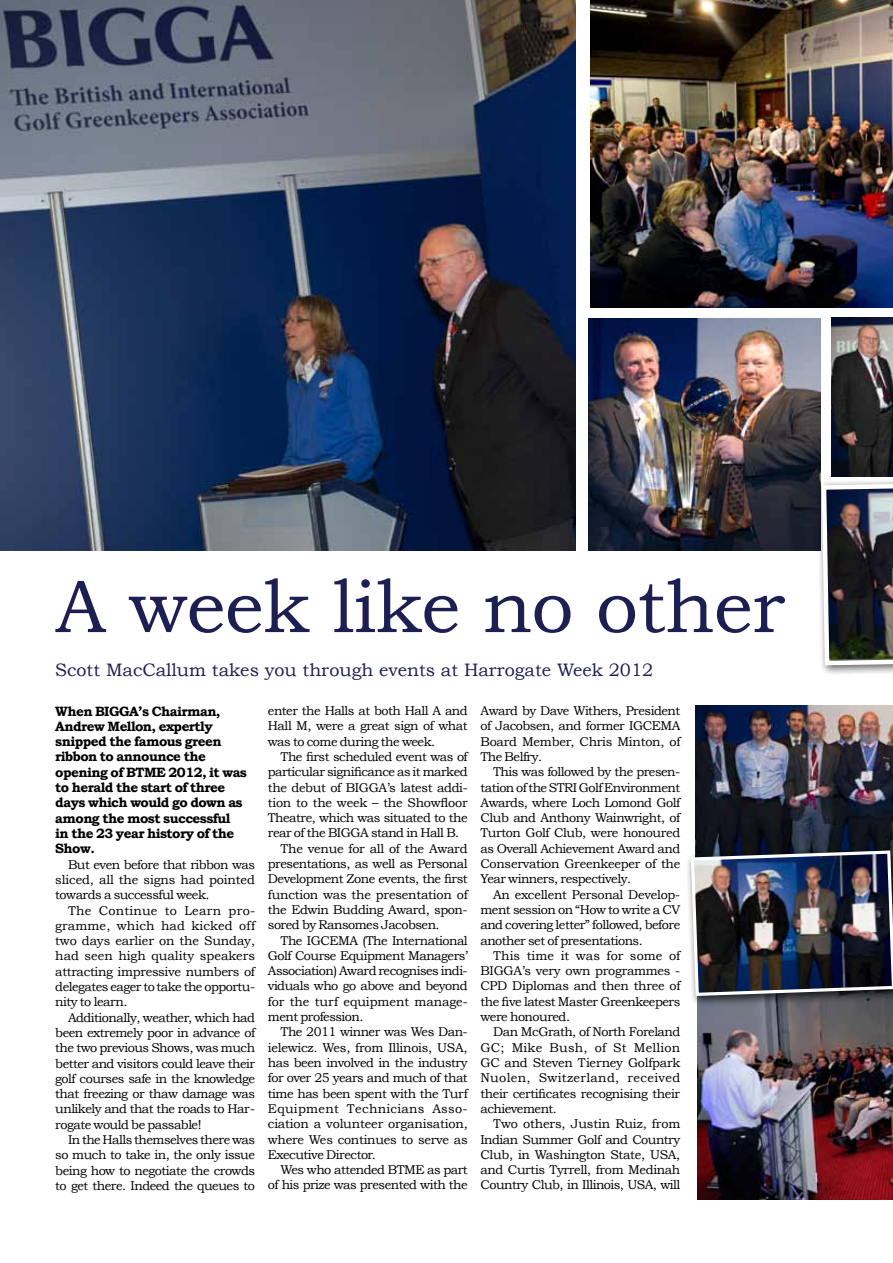
<style>
.page{position:relative;width:893px;height:1263px;background:#fff}
.page>*{position:absolute;margin:0;border:0;box-sizing:border-box;transform-origin:0 0}
.t1{font:75px "Bookman Old Style";letter-spacing:-.01em;color:#1d1f52}
.t2{font:18px "Bookman Old Style";color:#1d1f52}
.t3{font:700 13.5px/15.3px "Bookman Old Style";letter-spacing:-.04em;color:#000}
.t4{font:12.75px "Bookman Old Style";letter-spacing:-.04em;color:#000}
.t5{font:12.75px "Bookman Old Style";letter-spacing:-.02em;color:#000}
.t6{font:12.75px "Bookman Old Style";letter-spacing:-.015em;color:#000}
.t7{font:12.75px "Bookman Old Style";letter-spacing:-.01em;color:#000}
.t8{font:12.75px "Bookman Old Style";letter-spacing:.015em;color:#000}
.t9{font:12.75px "Bookman Old Style";letter-spacing:.025em;color:#000}
.t10{font:12.75px "Bookman Old Style";color:#000}
.t11{font:12.75px "Bookman Old Style";letter-spacing:-.005em;color:#000}
.t12{font:12.75px "Bookman Old Style";letter-spacing:.02em;color:#000}
.t13{font:12.75px "Bookman Old Style";letter-spacing:.01em;color:#000}
.t14{font:12.75px "Bookman Old Style";letter-spacing:.005em;color:#000}
</style>
<div class="page">
<img style="left:697px;top:1007px;width:196px;height:192px">
<img style="left:695px;top:706px;width:198px;height:140px">
<img style="left:832px;top:317px;width:61px;height:159px">
<img style="left:591px;top:0;width:302px;height:307px">
<img style="left:0;top:0;width:576px;height:551px">
<img style="left:589px;top:319px;width:232px;height:232px">
<div style="left:686px;top:846px;width:207px;height:161px;background:#000;opacity:.75"></div>
<img style="left:689px;top:849px;width:204px;height:149px">
<div style="left:817px;top:476px;width:76px;height:200px;background:#000;opacity:.75"></div>
<img style="left:819px;top:478px;width:74px;height:190px">
<p class="t1" style="left:55px;top:564px;width:731px">A week like no other</p>
<p class="t2" style="left:55px;top:660px;width:600px">Scott MacCallum takes you through events at Harrogate Week 2012</p>
<p class="t3" style="left:55px;top:703px;width:193px">When BIGGA’s Chairman,<br>Andrew Mellon, expertly snipped the famous green ribbon to announce the opening of BTME 2012, it was to herald the start of three days which would go down as among the most successful in the 23 year history of the<br>Show.</p>
<p class="t4" style="left:68px;top:857px;width:189px">But even before that ribbon was</p>
<p class="t7" style="left:55px;top:872px;width:201px">sliced, all the signs had pointed</p>
<p class="t4" style="left:55px;top:887px;width:156px">towards a successful week.</p>
<p class="t8" style="left:68px;top:903px;width:189px">The Continue to Learn pro-</p>
<p class="t13" style="left:55px;top:918px;width:201px">gramme, which had kicked off</p>
<p class="t7" style="left:55px;top:933px;width:201px">two days earlier on the Sunday,</p>
<p class="t10" style="left:55px;top:949px;width:201px">had seen high quality speakers</p>
<p class="t4" style="left:55px;top:964px;width:201px">attracting impressive numbers of</p>
<p class="t4" style="left:55px;top:979px;width:201px">delegates eager to take the opportu-</p>
<p class="t4" style="left:55px;top:995px;width:74px">nity to learn.</p>
<p class="t4" style="left:68px;top:1010px;width:189px">Additionally, weather, which had</p>
<p class="t4" style="left:55px;top:1025px;width:201px">been extremely poor in advance of</p>
<p class="t4" style="left:55px;top:1040px;width:201px">the two previous Shows, was much</p>
<p class="t4" style="left:55px;top:1056px;width:201px">better and visitors could leave their</p>
<p class="t4" style="left:55px;top:1071px;width:201px">golf courses safe in the knowledge</p>
<p class="t4" style="left:55px;top:1086px;width:201px">that freezing or thaw damage was</p>
<p class="t4" style="left:55px;top:1102px;width:201px">unlikely and that the roads to Har-</p>
<p class="t4" style="left:55px;top:1117px;width:148px">rogate would be passable!</p>
<p class="t4" style="left:68px;top:1132px;width:189px">In the Halls themselves there was</p>
<p class="t4" style="left:55px;top:1148px;width:201px">so much to take in, the only issue</p>
<p class="t4" style="left:55px;top:1163px;width:201px">being how to negotiate the crowds</p>
<p class="t4" style="left:55px;top:1178px;width:201px">to get there. Indeed the queues to</p>
<p class="t4" style="left:268px;top:703px;width:201px">enter the Halls at both Hall A and</p>
<p class="t4" style="left:268px;top:719px;width:201px">Hall M, were a great sign of what</p>
<p class="t4" style="left:268px;top:734px;width:169px">was to come during the week.</p>
<p class="t4" style="left:281px;top:749px;width:189px">The first scheduled event was of</p>
<p class="t4" style="left:268px;top:765px;width:201px">particular significance as it marked</p>
<p class="t4" style="left:268px;top:780px;width:201px">the debut of BIGGA’s latest addi-</p>
<p class="t5" style="left:268px;top:795px;width:201px">tion to the week – the Showfloor</p>
<p class="t4" style="left:268px;top:810px;width:201px">Theatre, which was situated to the</p>
<p class="t4" style="left:268px;top:826px;width:193px">rear of the BIGGA stand in Hall B.</p>
<p class="t5" style="left:281px;top:841px;width:189px">The venue for all of the Award</p>
<p class="t4" style="left:268px;top:856px;width:201px">presentations, as well as Personal</p>
<p class="t4" style="left:268px;top:872px;width:201px">Development Zone events, the first</p>
<p class="t6" style="left:268px;top:887px;width:201px">function was the presentation of</p>
<p class="t4" style="left:268px;top:902px;width:201px">the Edwin Budding Award, spon-</p>
<p class="t4" style="left:268px;top:918px;width:173px">sored by Ransomes Jacobsen.</p>
<p class="t4" style="left:281px;top:933px;width:189px">The IGCEMA (The International</p>
<p class="t4" style="left:268px;top:948px;width:201px">Golf Course Equipment Managers’</p>
<p class="t4" style="left:268px;top:963px;width:201px">Association) Award recognises indi-</p>
<p class="t4" style="left:268px;top:979px;width:201px">viduals who go above and beyond</p>
<p class="t11" style="left:268px;top:994px;width:201px">for the turf equipment manage-</p>
<p class="t4" style="left:268px;top:1009px;width:97px">ment profession.</p>
<p class="t4" style="left:281px;top:1025px;width:189px">The 2011 winner was Wes Dan-</p>
<p class="t5" style="left:268px;top:1040px;width:201px">ielewicz. Wes, from Illinois, USA,</p>
<p class="t4" style="left:268px;top:1055px;width:201px">has been involved in the industry</p>
<p class="t4" style="left:268px;top:1071px;width:201px">for over 25 years and much of that</p>
<p class="t4" style="left:268px;top:1086px;width:201px">time has been spent with the Turf</p>
<p class="t12" style="left:268px;top:1101px;width:201px">Equipment Technicians Asso-</p>
<p class="t6" style="left:268px;top:1116px;width:201px">ciation a volunteer organisation,</p>
<p class="t5" style="left:268px;top:1132px;width:201px">where Wes continues to serve as</p>
<p class="t4" style="left:268px;top:1147px;width:110px">Executive Director.</p>
<p class="t4" style="left:281px;top:1162px;width:189px">Wes who attended BTME as part</p>
<p class="t4" style="left:268px;top:1178px;width:201px">of his prize was presented with the</p>
<p class="t4" style="left:480px;top:703px;width:201px">Award by Dave Withers, President</p>
<p class="t4" style="left:480px;top:719px;width:201px">of Jacobsen, and former IGCEMA</p>
<p class="t6" style="left:480px;top:734px;width:201px">Board Member, Chris Minton, of</p>
<p class="t4" style="left:480px;top:749px;width:63px">The Belfry.</p>
<p class="t4" style="left:493px;top:765px;width:189px">This was followed by the presen-</p>
<p class="t4" style="left:480px;top:780px;width:201px">tation of the STRI Golf Environment</p>
<p class="t4" style="left:480px;top:795px;width:201px">Awards, where Loch Lomond Golf</p>
<p class="t4" style="left:480px;top:810px;width:201px">Club and Anthony Wainwright, of</p>
<p class="t4" style="left:480px;top:826px;width:201px">Turton Golf Club, were honoured</p>
<p class="t4" style="left:480px;top:841px;width:201px">as Overall Achievement Award and</p>
<p class="t5" style="left:480px;top:856px;width:201px">Conservation Greenkeeper of the</p>
<p class="t4" style="left:480px;top:872px;width:152px">Year winners, respectively.</p>
<p class="t5" style="left:493px;top:887px;width:189px">An excellent Personal Develop-</p>
<p class="t4" style="left:480px;top:902px;width:201px">ment session on “How to write a CV</p>
<p class="t4" style="left:480px;top:918px;width:201px">and covering letter” followed, before</p>
<p class="t4" style="left:480px;top:933px;width:164px">another set of presentations.</p>
<p class="t14" style="left:493px;top:948px;width:189px">This time it was for some of</p>
<p class="t5" style="left:480px;top:963px;width:201px">BIGGA’s very own programmes -</p>
<p class="t4" style="left:480px;top:979px;width:201px">CPD Diplomas and then three of</p>
<p class="t4" style="left:480px;top:994px;width:201px">the five latest Master Greenkeepers</p>
<p class="t4" style="left:480px;top:1009px;width:91px">were honoured.</p>
<p class="t4" style="left:493px;top:1025px;width:189px">Dan McGrath, of North Foreland</p>
<p class="t8" style="left:480px;top:1040px;width:201px">GC; Mike Bush, of St Mellion</p>
<p class="t5" style="left:480px;top:1055px;width:201px">GC and Steven Tierney Golfpark</p>
<p class="t9" style="left:480px;top:1071px;width:201px">Nuolen, Switzerland, received</p>
<p class="t4" style="left:480px;top:1086px;width:201px">their certificates recognising their</p>
<p class="t4" style="left:480px;top:1101px;width:78px">achievement.</p>
<p class="t7" style="left:493px;top:1116px;width:189px">Two others, Justin Ruiz, from</p>
<p class="t4" style="left:480px;top:1132px;width:201px">Indian Summer Golf and Country</p>
<p class="t5" style="left:480px;top:1147px;width:201px">Club, in Washington State, USA,</p>
<p class="t4" style="left:480px;top:1162px;width:201px">and Curtis Tyrrell, from Medinah</p>
<p class="t4" style="left:480px;top:1178px;width:201px">Country Club, in Illinois, USA, will</p>
</div>
